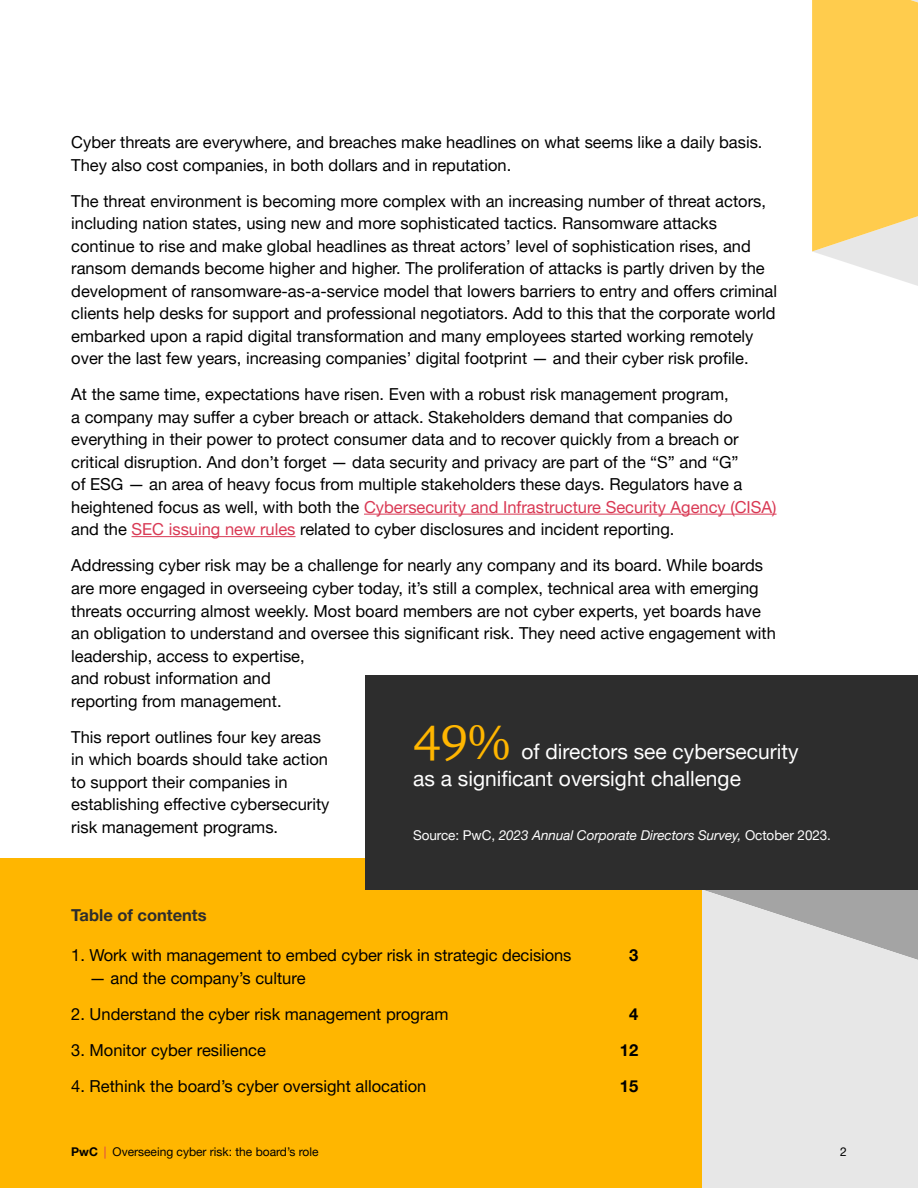
<style>
.page{position:relative;width:918px;height:1188px;background:#fff}
.page>*{position:absolute;margin:0;border:0;box-sizing:border-box;transform-origin:0 0}
.t1{font:49.5px "ITC Charter Com";color:#ffb600}
.t2{font:21px/27px "Helvetica Neue LT Pro";color:#fff}
.t3{font:16.5px/22.5px "Helvetica Neue LT Pro";color:#000}
.t4{font:700 16.5px "Helvetica Neue LT Pro";color:#2d2d2d}
.t5{font:700 16.5px "Helvetica Neue LT Pro";color:#000}
.t6{font:italic 13.5px "Helvetica Neue LT Pro";letter-spacing:-.005em;color:#fff}
.t7{font:12px "Helvetica Neue LT Pro";color:#000}
.s1{color:#d93954}
.s2{font-style:normal}
.s3{font-weight:700}
</style>
<div class="page">
<svg style="left:702px;top:890px;width:216px;height:298px;background:#dfdfdf"></svg>
<div style="left:0;top:859px;width:702px;height:329px;background:#ffb600"></div>
<hr style="left:364px;top:514px;width:413px;height:1px;background:#d93954">
<hr style="left:132px;top:536px;width:164px;height:1px;background:#d93954">
<svg style="left:812px;top:0;width:106px;height:286px;background:#fcd26a"></svg>
<div style="left:366px;top:675px;width:552px;height:215px;background:#2d2d2d"></div>
<p class="t3" style="left:71px;top:131px;width:693px">Cyber threats are everywhere, and breaches make headlines on what seems like a daily basis.<br>They also cost companies, in both dollars and in reputation.</p>
<p class="t3" style="left:71px;top:189px;width:707px">The threat environment is becoming more complex with an increasing number of threat actors, including nation states, using new and more sophisticated tactics. Ransomware attacks continue to rise and make global headlines as threat actors’ level of sophistication rises, and ransom demands become higher and higher. The proliferation of attacks is partly driven by the development of ransomware-as-a-service model that lowers barriers to entry and offers criminal clients help desks for support and professional negotiators. Add to this that the corporate world embarked upon a rapid digital transformation and many employees started working remotely over the last few years, increasing companies’ digital footprint — and their cyber risk profile.</p>
<p class="t3" style="left:71px;top:383px;width:707px">At the same time, expectations have risen. Even with a robust risk management program,<br>a company may suffer a cyber breach or attack. Stakeholders demand that companies do everything in their power to protect consumer data and to recover quickly from a breach or critical disruption. And don’t forget — data security and privacy are part of the “S” and “G”<br>of ESG — an area of heavy focus from multiple stakeholders these days. Regulators have a heightened focus as well, with both the <span class="s1">Cybersecurity and Infrastructure Security Agency (CISA) </span>and the <span class="s1">SEC issuing new rules</span> related to cyber disclosures and incident reporting.</p>
<p class="t3" style="left:71px;top:554px;width:706px">Addressing cyber risk may be a challenge for nearly any company and its board. While boards are more engaged in overseeing cyber today, it’s still a complex, technical area with emerging threats occurring almost weekly. Most board members are not cyber experts, yet boards have an obligation to understand and oversee this significant risk. They need active engagement with leadership, access to expertise,<br>and robust information and<br>reporting from management.</p>
<p class="t3" style="left:71px;top:725px;width:260px">This report outlines four key areas in which boards should take action to support their companies in establishing effective cybersecurity risk management programs.</p>
<h1 class="t1" style="left:413px;top:712px;width:99px">49%</h1>
<p class="t2" style="left:413px;top:738px;width:387px;text-indent:108px">of directors see cybersecurity as a significant oversight challenge</p>
<p class="t6" style="left:413px;top:827px;width:419px"><span class="s2">Source: PwC,</span> 2023 Annual Corporate Directors Survey, <span class="s2">October 2023.</span></p>
<p class="t4" style="left:71px;top:905px;width:137px">Table of contents</p>
<p class="t3" style="left:71px;top:944px;width:502px">1. Work with management to embed cyber risk in strategic decisions</p>
<p class="t5" style="left:629px;top:945px;width:11px">3</p>
<p class="t3" style="left:89px;top:966px;width:218px">— and the company’s culture</p>
<p class="t3" style="left:71px;top:1002px;width:379px">2. Understand the cyber risk management program</p>
<p class="t5" style="left:629px;top:1004px;width:11px">4</p>
<p class="t3" style="left:71px;top:1038px;width:196px">3. Monitor cyber resilience</p>
<p class="t5" style="left:620px;top:1040px;width:20px">12</p>
<p class="t3" style="left:71px;top:1074px;width:357px">4. Rethink the board’s cyber oversight allocation</p>
<p class="t5" style="left:620px;top:1076px;width:20px">15</p>
<p class="t7" style="left:71px;top:1144px;width:249px"><span class="s3">PwC</span> <span class="s1">|</span> Overseeing cyber risk: the board’s role</p>
<p class="t7" style="left:840px;top:1144px;width:8px">2</p>
</div>
